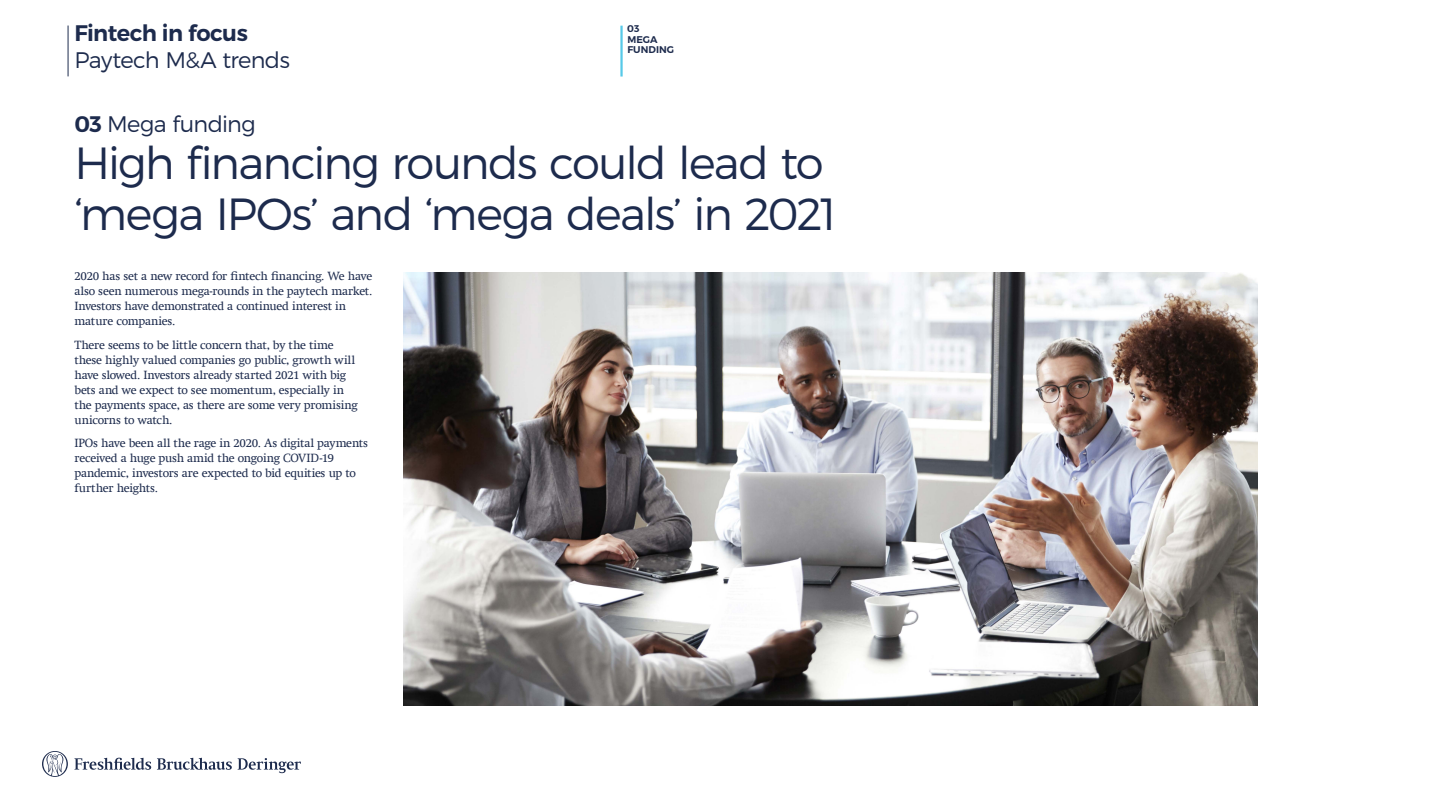
<style>
.page{position:relative;width:1441px;height:810px;background:#fff}
.page>*{position:absolute;margin:0;border:0;box-sizing:border-box;transform-origin:0 0}
.t1{font:300 45px/51px "Montserrat";letter-spacing:-.04em;color:#1d2b4d}
.t2{font:300 22.5px "Montserrat";letter-spacing:-.025em;color:#1d2b4d}
.t3{font:600 22.5px "Montserrat";letter-spacing:-.03em;color:#1d2b4d}
.t4{font:12px/15px "Swift Com";letter-spacing:-.02em;color:#1d2b4d}
.t5{font:600 9.75px/10.5px "Montserrat";letter-spacing:.005em;color:#1d2b4d}
.s1{font-weight:600}
</style>
<div class="page">
<hr style="left:68px;top:26px;width:1px;height:50px;background:#1d2b4d">
<img style="left:403px;top:272px;width:854px;height:434px">
<svg style="left:157px;top:758px;width:144px;height:15px"></svg>
<svg style="left:74px;top:758px;width:77px;height:12px"></svg>
<svg style="left:42px;top:751px;width:26px;height:26px"></svg>
<hr style="left:620px;top:26px;width:2px;height:51px;background:#57c9e8">
<h2 class="t3" style="left:74px;top:19px;width:175px">Fintech in focus</h2>
<h2 class="t2" style="left:74px;top:47px;width:217px">Paytech M&amp;A trends</h2>
<p class="t5" style="left:627px;top:24px;width:48px">03<br>MEGA<br>FUNDING</p>
<h2 class="t2" style="left:74px;top:110px;width:183px"><span class="s1">03</span> Mega funding</h2>
<h1 class="t1" style="left:74px;top:136px;width:764px">High financing rounds could lead to ‘mega IPOs’ and ‘mega deals’ in 2021</h1>
<p class="t4" style="left:74px;top:269px;width:299px">2020 has set a new record for fintech financing. We have also seen numerous mega-rounds in the paytech market.<br>Investors have demonstrated a continued interest in mature companies.</p>
<p class="t4" style="left:74px;top:337px;width:285px">There seems to be little concern that, by the time these highly valued companies go public, growth will have slowed. Investors already started 2021 with big bets and we expect to see momentum, especially in the payments space, as there are some very promising unicorns to watch.</p>
<p class="t4" style="left:74px;top:436px;width:295px">IPOs have been all the rage in 2020. As digital payments received a huge push amid the ongoing COVID-19 pandemic, investors are expected to bid equities up to further heights.</p>
</div>
